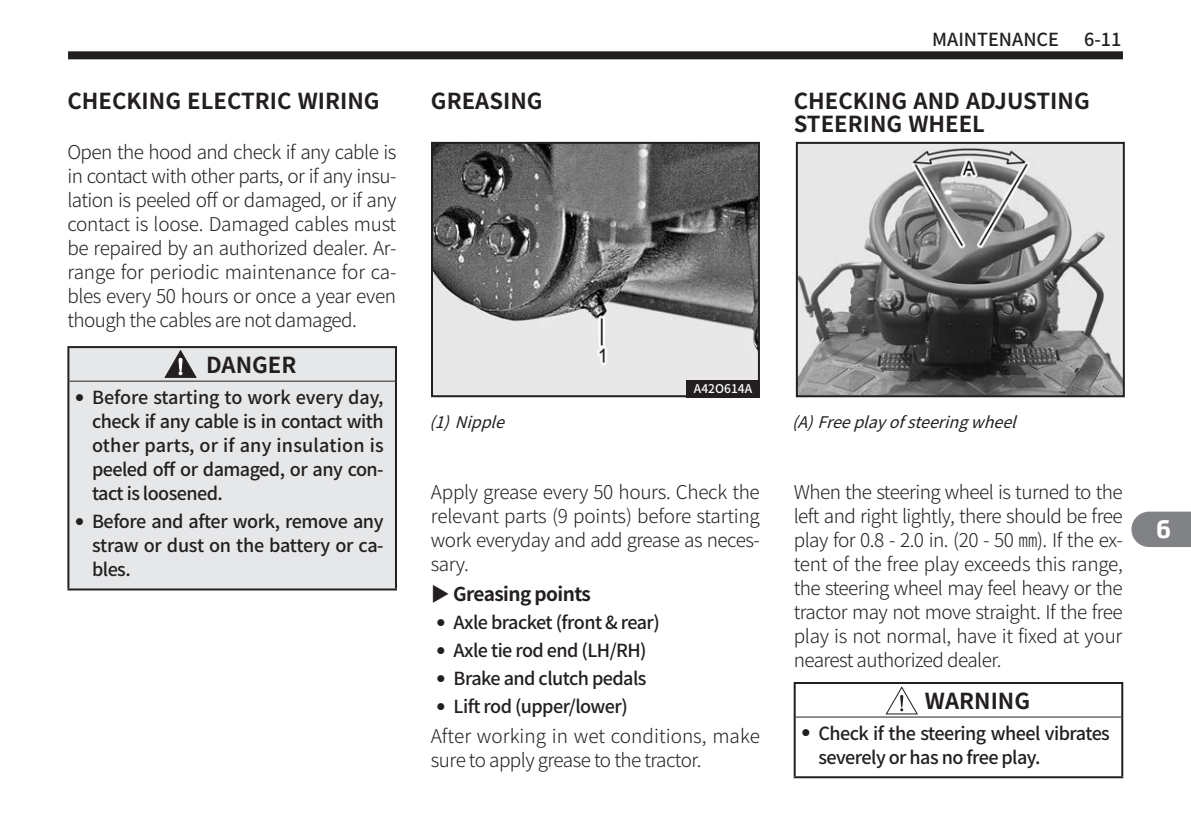
<style>
.page{position:relative;width:1191px;height:840px;background:#fff}
.page>*{position:absolute;margin:0;border:0;box-sizing:border-box;transform-origin:0 0}
.t1{font:700 26px "Prometo";color:#fff}
.t2{font:700 22px/22px "Noto Sans KR";color:#231f20}
.t3{font:300 19px/24px "Noto Sans KR";letter-spacing:-.03em;color:#231f20;text-align:justify}
.t4{font:700 19px "Noto Sans KR";letter-spacing:-.03em;color:#231f20}
.t5{font:500 18px/24px "Noto Sans KR";letter-spacing:-.03em;color:#231f20;text-align:justify}
.t6{font:500 18px "Noto Sans KR";color:#231f20}
.t7{font:italic 16px "Noto Sans KR";color:#231f20}
.t8{font:500 12px "Noto Sans KR";color:#fff}
.s1{font-weight:300}
</style>
<div class="page">
<div style="left:68px;top:51px;width:1055px;height:8px;background:#231f20"></div>
<svg style="left:1131px;top:511px;width:60px;height:35px;background:#8a8c8f"></svg>
<img style="left:434px;top:145px;width:323px;height:249px">
<div style="left:431px;top:142px;width:329px;height:255px;border:2px solid #231f20"></div>
<div style="left:686px;top:380px;width:74px;height:17px;background:#231f20"></div>
<hr style="left:793px;top:681px;width:330px;height:2px;background:#231f20">
<hr style="left:793px;top:683px;width:2px;height:33px;background:#231f20">
<hr style="left:1121px;top:683px;width:2px;height:33px;background:#231f20">
<hr style="left:793px;top:716px;width:2px;height:59px;background:#231f20">
<hr style="left:1121px;top:716px;width:2px;height:59px;background:#231f20">
<hr style="left:793px;top:775px;width:330px;height:2px;background:#231f20">
<hr style="left:795px;top:716px;width:326px;height:1px;background:#231f20">
<svg style="left:886px;top:686px;width:32px;height:28px"></svg>
<div style="left:69px;top:348px;width:326px;height:240px;background:#e6e7e9"></div>
<hr style="left:67px;top:346px;width:330px;height:2px;background:#231f20">
<hr style="left:67px;top:348px;width:2px;height:33px;background:#231f20">
<hr style="left:395px;top:348px;width:2px;height:33px;background:#231f20">
<hr style="left:67px;top:381px;width:2px;height:207px;background:#231f20">
<hr style="left:395px;top:381px;width:2px;height:207px;background:#231f20">
<hr style="left:67px;top:588px;width:330px;height:2px;background:#231f20">
<hr style="left:69px;top:380px;width:326px;height:1px;background:#231f20">
<svg style="left:165px;top:350px;width:31px;height:27px"></svg>
<img style="left:799px;top:145px;width:322px;height:249px">
<div style="left:796px;top:142px;width:328px;height:255px;border:2px solid #231f20"></div>
<p class="t2" style="left:67px;top:91px;width:314px">CHECKING ELECTRIC WIRING</p>
<p class="t3" style="left:67px;top:140px;width:331px">Open the hood and check if any cable is in contact with other parts, or if any insu&shy;lation is peeled off or damaged, or if any contact is loose. Damaged cables must be repaired by an authorized dealer. Ar&shy;range for periodic maintenance for ca&shy;bles every 50 hours or once a year even though the cables are not damaged.</p>
<p class="t2" style="left:206px;top:354px;width:92px">DANGER</p>
<p class="t5" style="left:92px;top:385px;width:293px;text-indent:-17px">● Before starting to work every day, check if any cable is in contact with other parts, or if any insulation is peeled off or damaged, or any con&shy;tact is loosened.</p>
<p class="t5" style="left:92px;top:509px;width:293px;text-indent:-17px">● Before and after work, remove any straw or dust on the battery or ca&shy;bles.</p>
<p class="t2" style="left:431px;top:91px;width:113px">GREASING</p>
<p class="t6" style="left:932px;top:29px;width:128px">MAINTENANCE</p>
<p class="t5" style="left:1084px;top:28px;width:39px">6-11</p>
<p class="t2" style="left:793px;top:91px;width:298px">CHECKING AND ADJUSTING<br>STEERING WHEEL</p>
<p class="t8" style="left:694px;top:382px;width:60px">A42O614A</p>
<p class="t7" style="left:429px;top:413px;width:88px">(1)Nipple</p>
<p class="t7" style="left:792px;top:413px;width:237px">(A)Free play of steering wheel</p>
<p class="t3" style="left:431px;top:480px;width:330px">Apply grease every 50 hours. Check the relevant parts (9 points) before starting work everyday and add grease as neces&shy;sary.</p>
<p class="t4" style="left:431px;top:583px;width:162px"><span class="s1">▶</span> Greasing points</p>
<p class="t5" style="left:436px;top:610px;width:225px">● Axle bracket (front &amp; rear)</p>
<p class="t5" style="left:436px;top:638px;width:211px">● Axle tie rod end (LH/RH)</p>
<p class="t5" style="left:436px;top:666px;width:211px">● Brake and clutch pedals</p>
<p class="t5" style="left:436px;top:694px;width:193px">● Lift rod (upper/lower)</p>
<p class="t3" style="left:431px;top:723px;width:330px">After working in wet conditions, make sure to apply grease to the tractor.</p>
<p class="t3" style="left:793px;top:480px;width:331px">When the steering wheel is turned to the left and right lightly, there should be free play for 0.8 - 2.0 in. (20 - 50 mm). If the ex&shy;tent of the free play exceeds this range, the steering wheel may feel heavy or the tractor may not move straight. If the free play is not normal, have it fixed at your nearest authorized dealer.</p>
<p class="t2" style="left:925px;top:690px;width:107px">WARNING</p>
<p class="t5" style="left:818px;top:721px;width:293px;text-indent:-17px">● Check if the steering wheel vibrates severely or has no free play.</p>
<h1 class="t1" style="left:1156px;top:511px;width:16px">6</h1>
</div>
